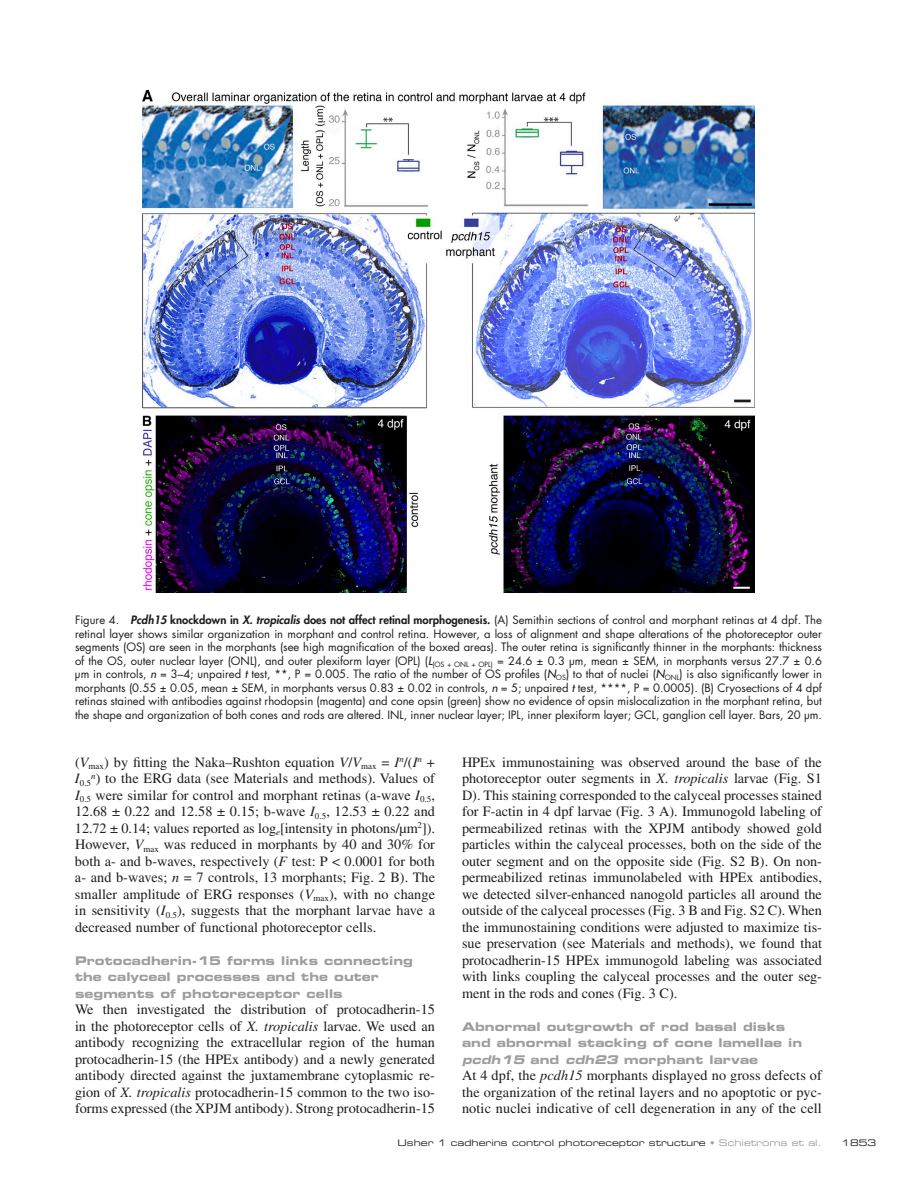
<style>
.page{position:relative;width:918px;height:1188px;background:#fff}
.page>*{position:absolute;margin:0;border:0;box-sizing:border-box;transform-origin:0 0}
.t1{font:14.25px/16.5px "Times LT Std";letter-spacing:.005em;color:#1d1d1b;text-align:justify}
.t2{font:12px/16.5px "Eurostile LT Std Bold Ex 2";letter-spacing:.005em;color:#9d9d9d}
.t3{font:11.25px/13.5px "Futura Std";color:#1d1d1b;text-align:justify}
.t4{font:9px "Eurostile LT Std Ex 2";color:#1d1d1b}
.t5{font:9px "Times LT Std";color:#1d1d1b}
.s1{font-weight:800;font-style:italic}
.s2{font-weight:800}
.s3{font-weight:500;font-style:italic}
.s4{font-style:italic}
.s5{color:#9d9d9d}
</style>
<div class="page">
<img style="left:142px;top:90px;width:612px;height:503px">
<p class="t3" style="left:75px;top:613px;width:749px">Figure 4. <span class="s1">Pcdh15</span> <span class="s2">knockdown in</span> <span class="s1">X. tropicalis</span> <span class="s2">does not affect retinal morphogenesis.</span> (A) Semithin sections of control and morphant retinas at 4 dpf. The retinal layer shows similar organization in morphant and control retina. However, a loss of alignment and shape alterations of the photoreceptor outer segments (OS) are seen in the morphants (see high magnification of the boxed areas). The outer retina is significantly thinner in the morphants: thickness of the OS, outer nuclear layer (ONL), and outer plexiform layer (OPL) (<span class="s3">L</span><sub>(OS</sub> <sub>+</sub> <sub>ONL</sub> <sub>+</sub> <sub>OPL)</sub> = 24.6 ± 0.3 µm, mean ± SEM, in morphants versus 27.7 ± 0.6 µm in controls, <span class="s3">n</span> = 3–4; unpaired <span class="s3">t</span> test, **, P = 0.005. The ratio of the number of OS profiles (<span class="s3">N</span><sub>OS</sub>) to that of nuclei (<span class="s3">N</span><sub>ONL</sub>) is also significantly lower in morphants (0.55 ± 0.05, mean ± SEM, in morphants versus 0.83 ± 0.02 in controls, <span class="s3">n</span> = 5; unpaired <span class="s3">t</span> test, ****, P = 0.0005). (B) Cryosections of 4 dpf retinas stained with antibodies against rhodopsin (magenta) and cone opsin (green) show no evidence of opsin mislocalization in the morphant retina, but the shape and organization of both cones and rods are altered. INL, inner nuclear layer; IPL, inner plexiform layer; GCL, ganglion cell layer. Bars, 20 µm.</p>
<p class="t1" style="left:75px;top:753px;width:362px">(<span class="s4">V</span><sub>max</sub>) by fitting the Naka–Rushton equation <span class="s4">V</span>/<span class="s4">V</span><sub>max</sub> = <span class="s4">I</span><sup>n</sup>/(<span class="s4">I</span><sup>n</sup> +</p>
<p class="t5" style="left:75px;top:778px;width:18px"><sup>I</sup>0.5</p>
<p class="t1" style="left:75px;top:770px;width:362px;text-indent:16px"><sup>n</sup>) to the ERG data (see Materials and methods). Values of <span class="s4">I</span><sub>0.5</sub> were similar for control and morphant retinas (a-wave <span class="s4">I</span><sub>0.5</sub>, 12.68 ± 0.22 and 12.58 ± 0.15; b-wave <span class="s4">I</span><sub>0.5</sub>, 12.53 ± 0.22 and 12.72 ± 0.14; values reported as log<sub>e</sub>[intensity in photons/µm<sup>2</sup>]).<br>However, <span class="s4">V</span><sub>max</sub> was reduced in morphants by 40 and 30% for both a- and b-waves, respectively (<span class="s4">F</span> test: P &lt; 0.0001 for both a- and b-waves; <span class="s4">n</span> = 7 controls, 13 morphants; Fig. 2 B). The smaller amplitude of ERG responses (<span class="s4">V</span><sub>max</sub>), with no change in sensitivity (<span class="s4">I</span><sub>0.5</sub>), suggests that the morphant larvae have a decreased number of functional photoreceptor cells.</p>
<p class="t2" style="left:75px;top:952px;width:340px">Protocadherin-15 forms links connecting the calyceal processes and the outer segments of photoreceptor cells</p>
<p class="t1" style="left:75px;top:1001px;width:362px">We then investigated the distribution of protocadherin-15 in the photoreceptor cells of <span class="s4">X. tropicalis</span> larvae. We used an antibody recognizing the extracellular region of the human protocadherin-15 (the HPEx antibody) and a newly generated antibody directed against the juxtamembrane cytoplasmic re&shy;gion of <span class="s4">X. tropicalis</span> protocadherin-15 common to the two iso&shy;forms expressed (the XPJM antibody). Strong protocadherin-15</p>
<p class="t1" style="left:462px;top:753px;width:362px">HPEx immunostaining was observed around the base of the photoreceptor outer segments in <span class="s4">X. tropicalis</span> larvae (Fig. S1<br>D). This staining corresponded to the calyceal processes stained for F-actin in 4 dpf larvae (Fig. 3 A). Immunogold labeling of permeabilized retinas with the XPJM antibody showed gold particles within the calyceal processes, both on the side of the outer segment and on the opposite side (Fig. S2 B). On non&shy;permeabilized retinas immunolabeled with HPEx antibodies, we detected silver-enhanced nanogold particles all around the outside of the calyceal processes (Fig. 3 B and Fig. S2 C). When the immunostaining conditions were adjusted to maximize tis&shy;sue preservation (see Materials and methods), we found that protocadherin-15 HPEx immunogold labeling was associated with links coupling the calyceal processes and the outer seg&shy;ment in the rods and cones (Fig. 3 C).</p>
<p class="t2" style="left:462px;top:1018px;width:342px">Abnormal outgrowth of rod basal disks and abnormal stacking of cone lamellae in <span class="s4">pcdh15</span> and <span class="s4">cdh23</span> morphant larvae</p>
<p class="t1" style="left:462px;top:1067px;width:361px">At 4 dpf, the <span class="s4">pcdh15</span> morphants displayed no gross defects of the organization of the retinal layers and no apoptotic or pyc&shy;notic nuclei indicative of cell degeneration in any of the cell</p>
<p class="t4" style="left:398px;top:1136px;width:426px">Usher 1 cadherins control photoreceptor structure <span class="s5">• Schietroma et al.</span></p>
<p class="t4" style="left:841px;top:1136px;width:36px">1853</p>
</div>
